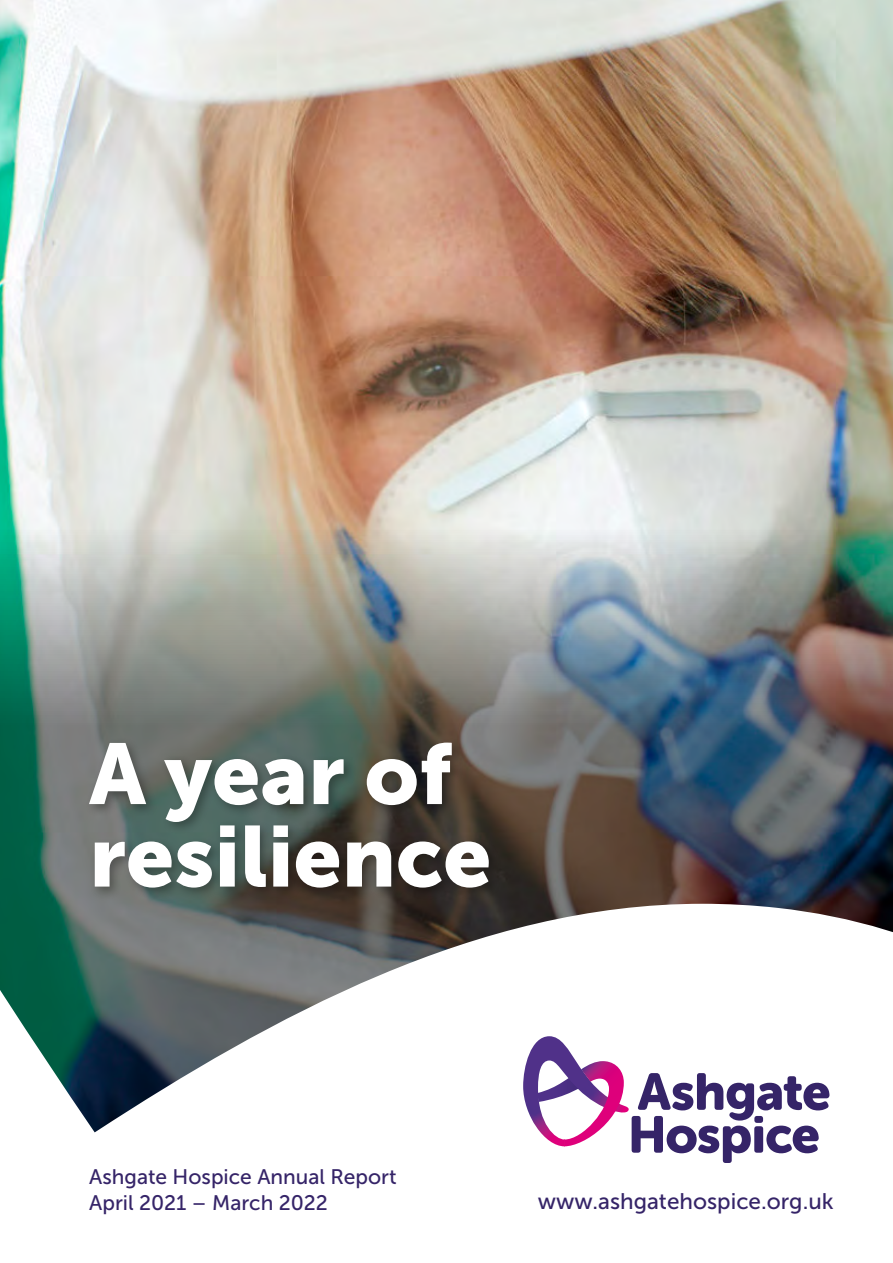
<style>
.page{position:relative;width:893px;height:1263px;background:#fff}
.page>*{position:absolute;margin:0;border:0;box-sizing:border-box;transform-origin:0 0}
.t1{font:85.5px/82.5px "Museo Sans 900";color:#fff}
.t2{font:22.5px "Museo Sans 500";color:#352468}
.t3{font:21px/25.2px "Museo Sans 500";color:#352468}
</style>
<div class="page">
<img style="left:0;top:0;width:893px;height:204px">
<img style="left:0;top:204px;width:893px;height:929px">
<div style="left:85px;top:738px;width:417px;height:163px;background:#000;opacity:.32"></div>
<svg style="left:523px;top:1036px;width:306px;height:127px"></svg>
<h1 class="t1" style="left:89px;top:732px;width:404px">A year of resilience</h1>
<p class="t3" style="left:89px;top:1165px;width:309px">Ashgate Hospice Annual Report<br>April 2021 – March 2022</p>
<p class="t2" style="left:538px;top:1189px;width:297px">www.ashgatehospice.org.uk</p>
</div>
